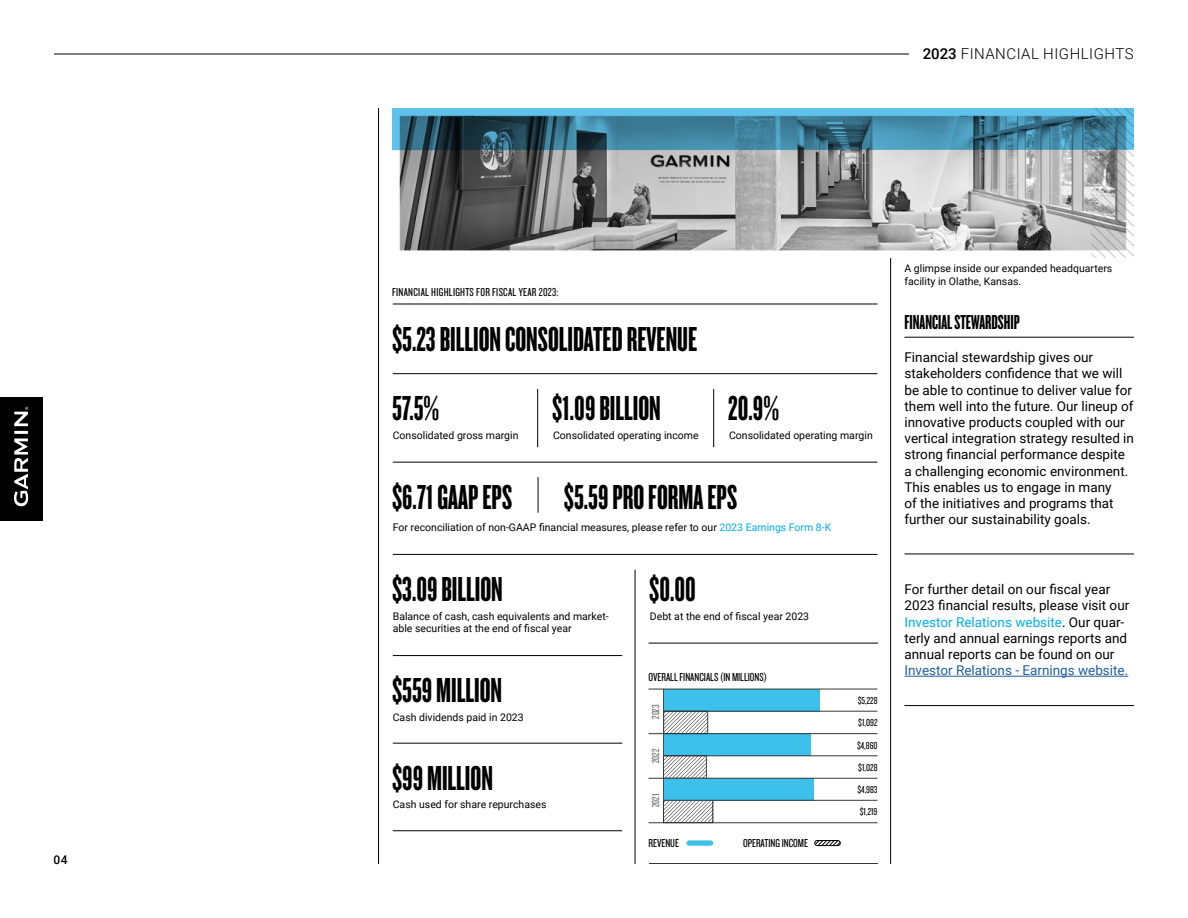
<style>
.page{position:relative;width:1188px;height:918px;background:#fff}
.page>*{position:absolute;margin:0;border:0;box-sizing:border-box;transform-origin:0 0}
.t1{font:36px/69.8px "Knockout 67 Full Bantamwt";color:#000}
.t2{font:21px "Knockout 67 Full Bantamwt";color:#000}
.t3{font:300 15px "Roboto";letter-spacing:.035em;color:#000}
.t4{font:13.5px/16.2px "Roboto";color:#000}
.t5{font:13.5px "Roboto";color:#215e9e}
.t6{font:12px "Knockout 28 Junior Feathrwt";color:#000}
.t7{font:12px "Knockout 28 Junior Feathrwt";letter-spacing:.025em;color:#000}
.t8{font:500 12px "Roboto";color:#000}
.t9{font:10.5px/12.6px "Roboto";color:#000}
.t10{font:10.5px/22.2px "Knockout 28 Junior Feathrwt";color:#000;text-align:justify}
.t11{font:10.5px "Knockout 28 Junior Feathrwt";color:#636466}
.s1{font-weight:500}
.s2{color:#00aeef}
</style>
<div class="page">
<hr style="left:378px;top:108px;width:1px;height:756px;background:#000">
<hr style="left:635px;top:570px;width:1px;height:294px;background:#000">
<hr style="left:537px;top:389px;width:1px;height:58px;background:#000">
<hr style="left:713px;top:389px;width:1px;height:58px;background:#000">
<hr style="left:538px;top:477px;width:1px;height:36px;background:#000">
<hr style="left:890px;top:258px;width:1px;height:606px;background:#000">
<hr style="left:54px;top:54px;width:855px;height:1px;background:#000">
<svg style="left:664px;top:801px;width:49px;height:21px"></svg>
<div style="left:663px;top:734px;width:148px;height:22px;background:#3dc1eb"></div>
<svg style="left:664px;top:756px;width:43px;height:22px"></svg>
<div style="left:663px;top:778px;width:150px;height:22px;background:#3dc1eb"></div>
<hr style="left:904px;top:676px;width:224px;height:1px;background:#215e9e">
<hr style="left:904px;top:337px;width:230px;height:1px;background:#000">
<hr style="left:904px;top:554px;width:230px;height:1px;background:#000">
<hr style="left:904px;top:705px;width:230px;height:1px;background:#000">
<hr style="left:393px;top:304px;width:485px;height:1px;background:#000">
<hr style="left:393px;top:373px;width:485px;height:1px;background:#000">
<hr style="left:393px;top:462px;width:485px;height:1px;background:#000">
<hr style="left:393px;top:554px;width:485px;height:1px;background:#000">
<hr style="left:393px;top:655px;width:229px;height:1px;background:#000">
<hr style="left:393px;top:743px;width:229px;height:1px;background:#000">
<hr style="left:649px;top:643px;width:229px;height:1px;background:#000">
<hr style="left:393px;top:830px;width:229px;height:1px;background:#000">
<div style="left:686px;top:840px;width:27px;height:6px;background:#3dc1eb;border-radius:3px"></div>
<div style="left:663px;top:689px;width:157px;height:22px;background:#3dc1eb"></div>
<svg style="left:664px;top:712px;width:45px;height:21px"></svg>
<hr style="left:663px;top:689px;width:1px;height:134px;background:#373737">
<svg style="left:816px;top:842px;width:23px;height:2px"></svg>
<div style="left:814px;top:840px;width:27px;height:6px;border:1px solid #000;border-radius:3px"></div>
<hr style="left:649px;top:689px;width:228px;height:1px;background:#373737">
<hr style="left:663px;top:711px;width:215px;height:1px;background:#373737">
<hr style="left:649px;top:733px;width:228px;height:1px;background:#373737">
<hr style="left:663px;top:755px;width:215px;height:1px;background:#373737">
<hr style="left:649px;top:778px;width:228px;height:1px;background:#373737">
<hr style="left:663px;top:800px;width:215px;height:1px;background:#373737">
<hr style="left:649px;top:822px;width:228px;height:1px;background:#373737">
<img style="left:392px;top:108px;width:742px;height:150px">
<hr style="left:649px;top:863px;width:229px;height:1px;background:#373737">
<div style="left:0;top:397px;width:42px;height:124px;background:#000"></div>
<svg style="left:14px;top:407px;width:14px;height:99px"></svg>
<p class="t8" style="left:53px;top:851px;width:16px">04</p>
<p class="t3" style="left:923px;top:43px;width:212px"><span class="s1">2023</span> FINANCIAL HIGHLIGHTS</p>
<p class="t7" style="left:392px;top:285px;width:168px">FINANCIAL HIGHLIGHTS FOR FISCAL YEAR 2023:</p>
<h1 class="t1" style="left:392px;top:303px;width:307px">$5.23 BILLION CONSOLIDATED REVENUE<br>57.5%</h1>
<h1 class="t1" style="left:552px;top:373px;width:110px">$1.09 BILLION</h1>
<h1 class="t1" style="left:728px;top:373px;width:52px">20.9%</h1>
<p class="t9" style="left:393px;top:428px;width:127px">Consolidated gross margin</p>
<p class="t9" style="left:553px;top:428px;width:147px">Consolidated operating income</p>
<p class="t9" style="left:729px;top:428px;width:145px">Consolidated operating margin</p>
<h1 class="t1" style="left:392px;top:461px;width:122px">$6.71 GAAP EPS</h1>
<h1 class="t1" style="left:564px;top:461px;width:175px">$5.59 PRO FORMA EPS</h1>
<p class="t9" style="left:393px;top:521px;width:440px">For reconciliation of non-GAAP financial measures, please refer to our <span class="s2">2023 Earnings Form 8-K</span></p>
<h1 class="t1" style="left:392px;top:553px;width:112px">$3.09 BILLION</h1>
<h1 class="t1" style="left:649px;top:553px;width:48px">$0.00</h1>
<p class="t9" style="left:393px;top:609px;width:217px">Balance of cash, cash equivalents and market&shy;able securities at the end of fiscal year</p>
<p class="t9" style="left:650px;top:609px;width:161px">Debt at the end of fiscal year 2023</p>
<h1 class="t1" style="left:392px;top:654px;width:112px">$559 MILLION</h1>
<p class="t9" style="left:393px;top:710px;width:132px">Cash dividends paid in 2023</p>
<h1 class="t1" style="left:392px;top:742px;width:102px">$99 MILLION</h1>
<p class="t9" style="left:393px;top:798px;width:155px">Cash used for share repurchases</p>
<p class="t6" style="left:649px;top:670px;width:120px">OVERALL FINANCIALS (IN MILLIONS)</p>
<p class="t11" style="left:649px;top:719px;width:16px;rotate:-90deg">2023</p>
<p class="t11" style="left:649px;top:763px;width:16px;rotate:-90deg">2022</p>
<p class="t11" style="left:649px;top:807px;width:15px;rotate:-90deg">2021</p>
<p class="t6" style="left:649px;top:836px;width:32px">REVENUE</p>
<p class="t6" style="left:743px;top:836px;width:67px">OPERATING INCOME</p>
<p class="t10" style="left:857px;top:689px;width:22px">$5,228 $1,092 $4,860 $1,028 $4,983 $1,219</p>
<p class="t9" style="left:904px;top:262px;width:209px">A glimpse inside our expanded headquarters facility in Olathe, Kansas.</p>
<h2 class="t2" style="left:904px;top:310px;width:117px">FINANCIAL STEWARDSHIP</h2>
<p class="t4" style="left:904px;top:349px;width:231px">Financial stewardship gives our stakeholders confidence that we will be able to continue to deliver value for them well into the future. Our lineup of innovative products coupled with our vertical integration strategy resulted in strong financial performance despite a challenging economic environment.<br>This enables us to engage in many<br>of the initiatives and programs that further our sustainability goals.</p>
<p class="t4" style="left:904px;top:581px;width:226px">For further detail on our fiscal year 2023 financial results, please visit our <span class="s2">Investor Relations website</span>. Our quar&shy;terly and annual earnings reports and annual reports can be found on our</p>
<p class="t5" style="left:904px;top:661px;width:225px">Investor Relations - Earnings website.</p>
</div>
